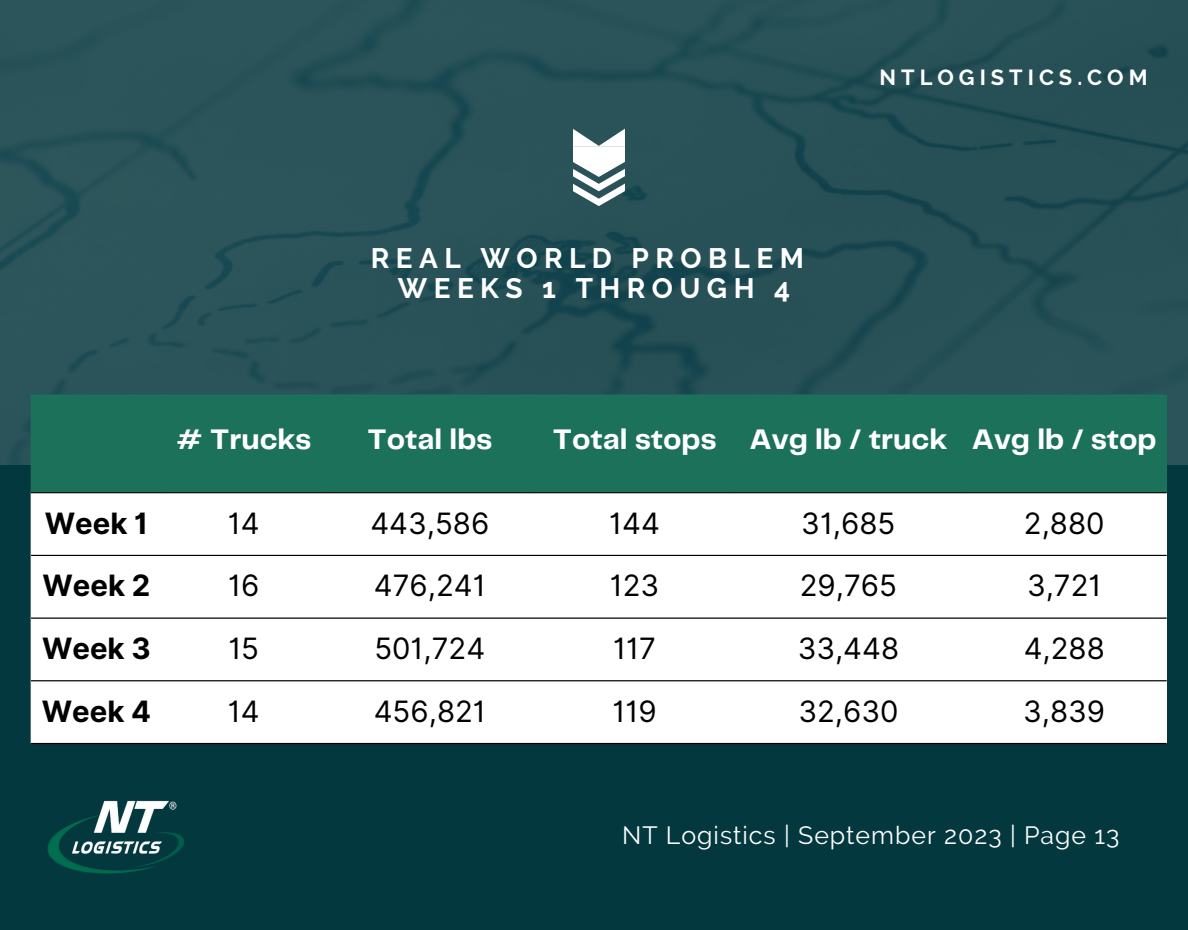
<style>
.page{position:relative;width:1188px;height:930px;background:#fff}
.page>*{position:absolute;margin:0;border:0;box-sizing:border-box;transform-origin:0 0}
.t1{font:29.4px "Inter";color:#000001}
.t2{font:700 29.4px "Telegraf";color:#fff}
.t3{font:700 29.4px "Inter";color:#000001}
.t4{font:700 28.05px/30.2px "Raleway";letter-spacing:.23em;color:#fff;text-align:center}
.t5{font:24.9px "Raleway";letter-spacing:.04em;color:#fff}
.t6{font:700 21.75px "Raleway";letter-spacing:.23em;color:#fff}
</style>
<div class="page">
<div style="left:0;top:0;width:1188px;height:929px;background:#04383f"></div>
<img style="left:0;top:0;width:1188px;height:464px">
<svg style="left:573px;top:127px;width:52px;height:20px"></svg>
<svg style="left:573px;top:160px;width:52px;height:45px"></svg>
<div style="left:573px;top:147px;width:52px;height:13px;background:#fff"></div>
<div style="left:31px;top:394px;width:1136px;height:98px;background:#1c715a"></div>
<div style="left:31px;top:493px;width:1136px;height:249px;background:#fff"></div>
<hr style="left:31px;top:492px;width:1136px;height:1px;background:#000">
<hr style="left:31px;top:554px;width:1136px;height:2px;background:#000">
<hr style="left:31px;top:617px;width:1136px;height:1px;background:#000">
<hr style="left:31px;top:680px;width:1136px;height:1px;background:#000">
<hr style="left:31px;top:742px;width:1136px;height:1px;background:#000">
<img style="left:47px;top:800px;width:137px;height:74px">
<p class="t4" style="left:371px;top:243px;width:435px">REAL WORLD PROBLEM<br>WEEKS 1 THROUGH 4</p>
<p class="t6" style="left:880px;top:64px;width:269px">NTLOGISTICS.COM</p>
<h1 class="t2" style="left:176px;top:426px;width:137px"># Trucks</h1>
<p class="t2" style="left:367px;top:426px;width:126px">Total lbs</p>
<p class="t2" style="left:553px;top:426px;width:165px">Total stops</p>
<p class="t2" style="left:749px;top:426px;width:199px">Avg lb / truck</p>
<p class="t2" style="left:972px;top:426px;width:186px">Avg lb / stop</p>
<p class="t3" style="left:45px;top:505px;width:105px">Week 1</p>
<p class="t1" style="left:228px;top:505px;width:33px">14</p>
<p class="t1" style="left:370px;top:505px;width:120px">443,586</p>
<p class="t1" style="left:609px;top:505px;width:52px">144</p>
<p class="t1" style="left:801px;top:505px;width:96px">31,685</p>
<p class="t1" style="left:1024px;top:505px;width:82px">2,880</p>
<p class="t3" style="left:42px;top:568px;width:109px">Week 2</p>
<p class="t1" style="left:228px;top:568px;width:33px">16</p>
<p class="t1" style="left:374px;top:568px;width:113px">476,241</p>
<p class="t1" style="left:610px;top:568px;width:51px">123</p>
<p class="t1" style="left:800px;top:568px;width:99px">29,765</p>
<p class="t1" style="left:1027px;top:568px;width:76px">3,721</p>
<p class="t3" style="left:42px;top:630px;width:110px">Week 3</p>
<p class="t1" style="left:228px;top:630px;width:32px">15</p>
<p class="t1" style="left:374px;top:630px;width:112px">501,724</p>
<p class="t1" style="left:613px;top:630px;width:44px">117</p>
<p class="t1" style="left:798px;top:630px;width:103px">33,448</p>
<p class="t1" style="left:1024px;top:630px;width:83px">4,288</p>
<p class="t3" style="left:42px;top:693px;width:111px">Week 4</p>
<p class="t1" style="left:228px;top:693px;width:33px">14</p>
<p class="t1" style="left:374px;top:693px;width:114px">456,821</p>
<p class="t1" style="left:612px;top:693px;width:46px">119</p>
<p class="t1" style="left:798px;top:693px;width:102px">32,630</p>
<p class="t1" style="left:1023px;top:693px;width:84px">3,839</p>
<p class="t5" style="left:622px;top:819px;width:499px">NT Logistics | September 2023 | Page 13</p>
</div>
